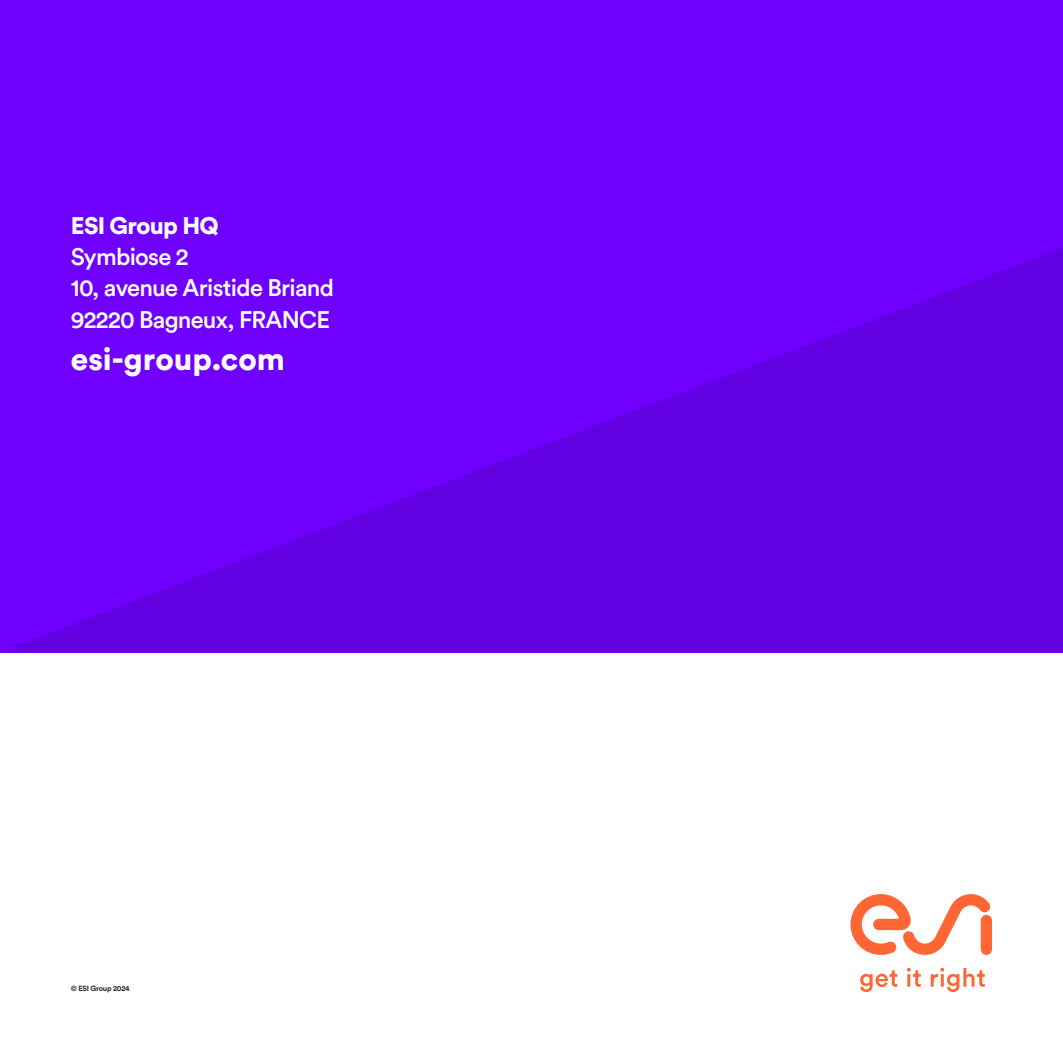
<style>
.page{position:relative;width:1063px;height:1063px;background:#fff}
.page>*{position:absolute;margin:0;border:0;box-sizing:border-box;transform-origin:0 0}
.t1{font:900 31.25px "Circular Std";color:#fff}
.t2{font:500 23.75px/31.2px "Circular Std";letter-spacing:-.03em;color:#fff}
.t3{font:900 23.75px "Circular Std";letter-spacing:-.03em;color:#fff}
.t4{font:700 7.5px "Circular Std";letter-spacing:-.03em;color:#252633}
</style>
<div class="page">
<div style="left:0;top:0;width:1063px;height:653px;background:#6f00ff"></div>
<svg style="left:1px;top:248px;width:1062px;height:404px"></svg>
<svg style="left:860px;top:970px;width:37px;height:22px"></svg>
<svg style="left:907px;top:968px;width:14px;height:19px"></svg>
<svg style="left:931px;top:968px;width:54px;height:24px"></svg>
<div style="left:981px;top:915px;width:11px;height:40px;background:#f63;border-radius:6px"></div>
<svg style="left:850px;top:894px;width:141px;height:61px"></svg>
<p class="t3" style="left:71px;top:210px;width:149px">ESI Group HQ</p>
<p class="t2" style="left:71px;top:241px;width:265px">Symbiose 2<br>10, avenue Aristide Briand<br>92220 Bagneux, FRANCE</p>
<h1 class="t1" style="left:71px;top:338px;width:216px">esi-group.com</h1>
<p class="t4" style="left:71px;top:984px;width:60px">© ESI Group 2024</p>
</div>
